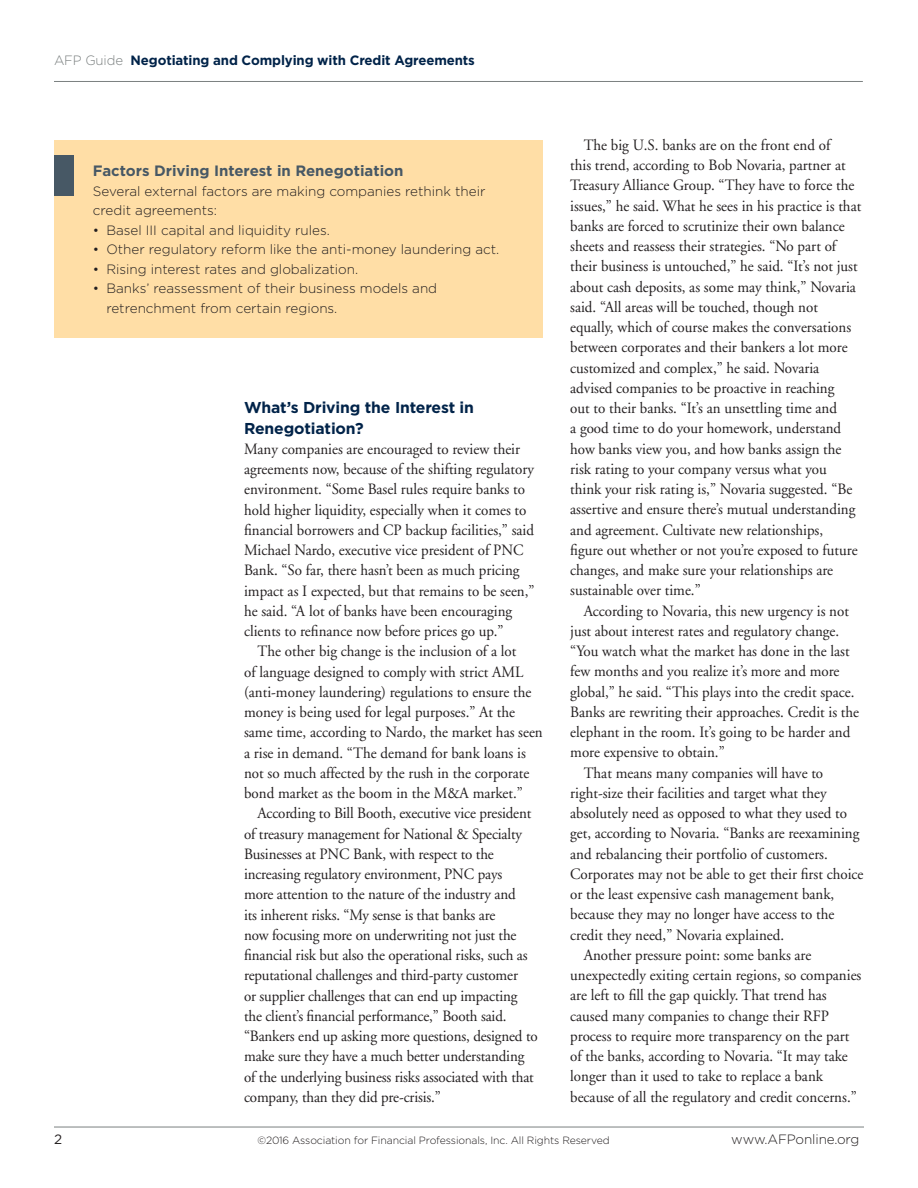
<style>
.page{position:relative;width:918px;height:1188px;background:#fff}
.page>*{position:absolute;margin:0;border:0;box-sizing:border-box;transform-origin:0 0}
.Body_Text{font:15.75px/20.2px "Adobe Garamond";color:#231f20;scale:.95 1}
.Subhead_1{font:700 15.75px/20.2px "Gotham";letter-spacing:-.01em;color:#002349}
.Body_Text-2{font:700 15px "Gotham";color:#475865}
.Body_Text-3{font:300 13.5px/19.5px "Gotham";color:#231f20}
.t1{font:700 13.5px "Gotham";letter-spacing:-.01em;color:#002349}
.t2{font:13.5px "Gotham";color:#231f20}
.t3{font:300 10.5px "Gotham";letter-spacing:-.01em;color:#231f20}
.s1{font-weight:300;color:#7b8080}
</style>
<div class="page">
<hr style="left:54px;top:81px;width:809px;height:1px;background:#7b8080">
<hr style="left:54px;top:1127px;width:810px;height:1px;background:#7b8080">
<div style="left:54px;top:140px;width:488px;height:198px;background:#ffdea6"></div>
<div style="left:54px;top:156px;width:20px;height:40px;background:#475865"></div>
<p class="t1" style="left:54px;top:51px;width:422px"><span class="s1">AFP Guide</span> Negotiating and Complying with Credit Agreements</p>
<p class="Body_Text-2" style="left:93px;top:161px;width:312px">Factors Driving Interest in Renegotiation</p>
<p class="Body_Text-3" style="left:93px;top:181px;width:394px">Several external factors are making companies rethink their credit agreements:</p>
<p class="Body_Text-3" style="left:93px;top:220px;width:239px">• Basel III capital and liquidity rules.</p>
<p class="Body_Text-3" style="left:93px;top:239px;width:408px">• Other regulatory reform like the anti-money laundering act.</p>
<p class="Body_Text-3" style="left:93px;top:259px;width:267px">• Rising interest rates and globalization.</p>
<p class="Body_Text-3" style="left:106px;top:278px;width:332px;text-indent:-14px">• Banks’ reassessment of their business models and retrenchment from certain regions.</p>
<p class="Subhead_1" style="left:244px;top:397px;width:231px">What’s Driving the Interest in<br>Renegotiation?</p>
<p class="Body_Text" style="left:244px;top:439px;width:307px">Many companies are encouraged to review their agreements now, because of the shifting regulatory environment. “Some Basel rules require banks to hold higher liquidity, especially when it comes to financial borrowers and CP backup facilities,” said Michael Nardo, executive vice president of PNC Bank. “So far, there hasn’t been as much pricing impact as I expected, but that remains to be seen,” he said. “A lot of banks have been encouraging clients to refinance now before prices go up.”</p>
<p class="Body_Text" style="left:244px;top:642px;width:316px;text-indent:14px">The other big change is the inclusion of a lot<br>of language designed to comply with strict AML (anti-money laundering) regulations to ensure the money is being used for legal purposes.” At the same time, according to Nardo, the market has seen a rise in demand. “The demand for bank loans is not so much affected by the rush in the corporate bond market as the boom in the M&amp;A market.”</p>
<p class="Body_Text" style="left:244px;top:804px;width:311px;text-indent:14px">According to Bill Booth, executive vice president of treasury management for National &amp; Specialty Businesses at PNC Bank, with respect to the increasing regulatory environment, PNC pays<br>more attention to the nature of the industry and<br>its inherent risks. “My sense is that banks are<br>now focusing more on underwriting not just the financial risk but also the operational risks, such as reputational challenges and third-party customer<br>or supplier challenges that can end up impacting the client’s financial performance,” Booth said. “Bankers end up asking more questions, designed to make sure they have a much better understanding of the underlying business risks associated with that company, than they did pre-crisis.”</p>
<p class="Body_Text" style="left:570px;top:135px;width:308px;text-indent:14px">The big U.S. banks are on the front end of<br>this trend, according to Bob Novaria, partner at Treasury Alliance Group. “They have to force the issues,” he said. What he sees in his practice is that banks are forced to scrutinize their own balance sheets and reassess their strategies. “No part of their business is untouched,” he said. “It’s not just about cash deposits, as some may think,” Novaria said. “All areas will be touched, though not equally, which of course makes the conversations between corporates and their bankers a lot more customized and complex,” he said. Novaria advised companies to be proactive in reaching<br>out to their banks. “It’s an unsettling time and<br>a good time to do your homework, understand how banks view you, and how banks assign the risk rating to your company versus what you think your risk rating is,” Novaria suggested. “Be assertive and ensure there’s mutual understanding and agreement. Cultivate new relationships,<br>figure out whether or not you’re exposed to future changes, and make sure your relationships are sustainable over time.”</p>
<p class="Body_Text" style="left:570px;top:601px;width:306px;text-indent:14px">According to Novaria, this new urgency is not just about interest rates and regulatory change. “You watch what the market has done in the last few months and you realize it’s more and more global,” he said. “This plays into the credit space.<br>Banks are rewriting their approaches. Credit is the elephant in the room. It’s going to be harder and more expensive to obtain.”</p>
<p class="Body_Text" style="left:570px;top:763px;width:310px;text-indent:14px">That means many companies will have to right-size their facilities and target what they absolutely need as opposed to what they used to get, according to Novaria. “Banks are reexamining and rebalancing their portfolio of customers.<br>Corporates may not be able to get their first choice or the least expensive cash management bank, because they may no longer have access to the credit they need,” Novaria explained.</p>
<p class="Body_Text" style="left:570px;top:945px;width:308px;text-indent:14px">Another pressure point: some banks are unexpectedly exiting certain regions, so companies are left to fill the gap quickly. That trend has caused many companies to change their RFP process to require more transparency on the part of the banks, according to Novaria. “It may take longer than it used to take to replace a bank because of all the regulatory and credit concerns.”</p>
<p class="t2" style="left:54px;top:1131px;width:10px">2</p>
<p class="t3" style="left:257px;top:1134px;width:354px">©2016 Association for Financial Professionals, Inc. All Rights Reserved</p>
<p class="Body_Text-3" style="left:731px;top:1129px;width:130px">www.AFPonline.org</p>
</div>
